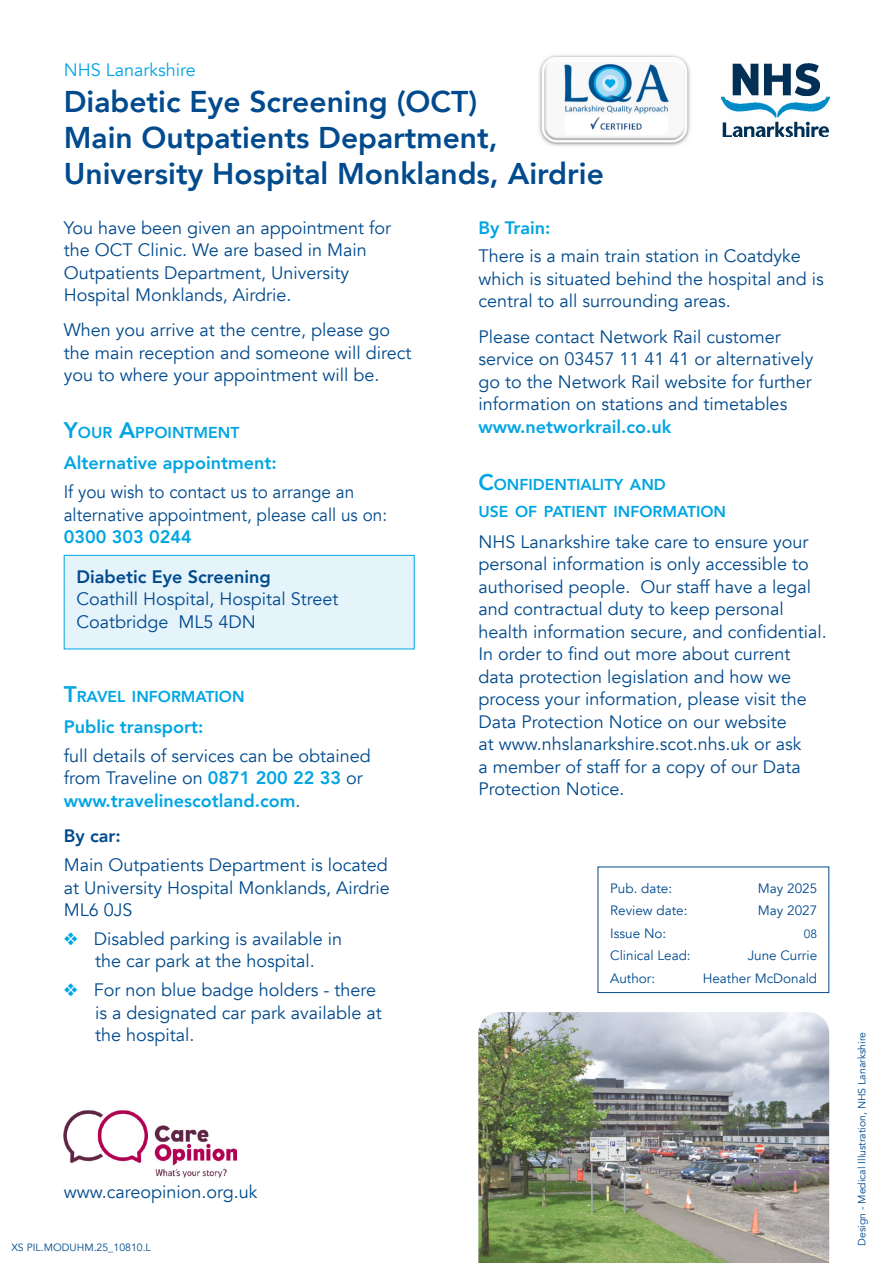
<style>
.page{position:relative;width:893px;height:1263px;background:#fff}
.page>*{position:absolute;margin:0;border:0;box-sizing:border-box;transform-origin:0 0}
.XS_A4_PIL_title__AVENIR___colour{font:800 30px "Avenir";color:#004a8d}
.XS_outpat_body__AVENIR___colour{font:18px/22.5px "Avenir";color:#004a8d}
.XS_outpat_body__AVENIR___colour-2{font:18px/22.5px "Avenir";color:#004a8d;scale:.95 1}
.XS_outpat_body__AVENIR___colour-3{font:800 18px "Avenir";color:#00a5e3}
.XS_outpat_body__AVENIR___colour-4{font:800 18px "Avenir";color:#004a8d}
.XS_outpat_body__AVENIR___colour-5{font:18px "Avenir";color:#00a5e3}
.XS_Outpat_subtitle__AVENIR___colour{font:800 15.75px/27px "Avenir";color:#00a5e3}
.XS_outpat_body__AVENIR___colour-6{font:13.5px "Avenir";color:#004a8d}
.XS_outpat_body__AVENIR___colour-7{font:12px "Avenir";color:#004a8d}
.XS_MIS__AVENIR___colour{font:10.5px "Avenir";color:#004a8d}
.s1{font-size:22.5px}
.s2{font-weight:800;color:#00a5e3}
.s3{color:#00a5e3}
</style>
<div class="page">
<div style="left:64px;top:555px;width:351px;height:94px;background:#e5f3fb;border:1px solid #00a5e3"></div>
<img style="left:721px;top:64px;width:108px;height:73px">
<img style="left:539px;top:55px;width:151px;height:91px">
<img style="left:478px;top:1012px;width:351px;height:251px">
<img style="left:64px;top:1110px;width:172px;height:68px">
<div style="left:598px;top:866px;width:231px;height:127px;border:1px solid #004a8d"></div>
<p class="XS_outpat_body__AVENIR___colour-5" style="left:64px;top:60px;width:134px">NHS Lanarkshire</p>
<p class="XS_A4_PIL_title__AVENIR___colour" style="left:64px;top:79px;width:415px">Diabetic Eye Screening (OCT)</p>
<p class="XS_A4_PIL_title__AVENIR___colour" style="left:64px;top:115px;width:435px">Main Outpatients Department,</p>
<p class="XS_A4_PIL_title__AVENIR___colour" style="left:64px;top:151px;width:542px">University Hospital Monklands, Airdrie</p>
<p class="XS_outpat_body__AVENIR___colour" style="left:64px;top:216px;width:329px">You have been given an appointment for the OCT Clinic. We are based in Main Outpatients Department, University Hospital Monklands, Airdrie.</p>
<p class="XS_outpat_body__AVENIR___colour" style="left:64px;top:319px;width:349px">When you arrive at the centre, please go the main reception and someone will direct you to where your appointment will be.</p>
<h1 class="XS_Outpat_subtitle__AVENIR___colour" style="left:64px;top:419px;width:177px"><span class="s1">Y</span>OUR <span class="s1">A</span>PPOINTMENT</h1>
<p class="XS_outpat_body__AVENIR___colour-3" style="left:64px;top:449px;width:215px">Alternative appointment:</p>
<p class="XS_outpat_body__AVENIR___colour-2" style="left:64px;top:481px;width:342px">If you wish to contact us to arrange an alternative appointment, please call us on:<br><span class="s2">0300 303 0244</span></p>
<p class="XS_outpat_body__AVENIR___colour-4" style="left:77px;top:562px;width:196px">Diabetic Eye Screening</p>
<p class="XS_outpat_body__AVENIR___colour" style="left:77px;top:588px;width:263px">Coathill Hospital, Hospital Street</p>
<p class="XS_outpat_body__AVENIR___colour" style="left:77px;top:610px;width:181px">Coatbridge ML5 4DN</p>
<h1 class="XS_Outpat_subtitle__AVENIR___colour" style="left:64px;top:683px;width:182px"><span class="s1">T</span>RAVEL INFORMATION</h1>
<p class="XS_outpat_body__AVENIR___colour-3" style="left:64px;top:713px;width:141px">Public transport:</p>
<p class="XS_outpat_body__AVENIR___colour" style="left:64px;top:745px;width:308px">full details of services can be obtained from Traveline on <span class="s2">0871 200 22 33</span> or <span class="s2">www.travelinescotland.com</span>.</p>
<p class="XS_outpat_body__AVENIR___colour-4" style="left:64px;top:822px;width:59px">By car:</p>
<p class="XS_outpat_body__AVENIR___colour" style="left:64px;top:854px;width:327px;text-align:justify">Main Outpatients Department is located at University Hospital Monklands, Airdrie ML6 0JS</p>
<p class="XS_outpat_body__AVENIR___colour" style="left:64px;top:928px;width:280px;text-align:center"><span class="s3">❖</span> Disabled parking is available in the car park at the hospital.</p>
<p class="XS_outpat_body__AVENIR___colour" style="left:95px;top:979px;width:288px;text-indent:-32px"><span class="s3">❖</span> For non blue badge holders - there is a designated car park available at the hospital.</p>
<p class="XS_outpat_body__AVENIR___colour" style="left:64px;top:1181px;width:195px">www.careopinion.org.uk</p>
<p class="XS_MIS__AVENIR___colour" style="left:11px;top:1241px;width:141px">XS PIL.MODUHM.25_10810.L</p>
<p class="XS_outpat_body__AVENIR___colour-3" style="left:478px;top:213px;width:74px">By Train:</p>
<p class="XS_outpat_body__AVENIR___colour" style="left:478px;top:245px;width:347px">There is a main train station in Coatdyke which is situated behind the hospital and is central to all surrounding areas.</p>
<p class="XS_outpat_body__AVENIR___colour" style="left:478px;top:326px;width:337px">Please contact Network Rail customer service on 03457 11 41 41 or alternatively go to the Network Rail website for further information on stations and timetables</p>
<p class="XS_outpat_body__AVENIR___colour-3" style="left:478px;top:412px;width:194px">www.networkrail.co.uk</p>
<h1 class="XS_Outpat_subtitle__AVENIR___colour" style="left:478px;top:471px;width:249px"><span class="s1">C</span>ONFIDENTIALITY AND<br>USE OF PATIENT INFORMATION</h1>
<p class="XS_outpat_body__AVENIR___colour" style="left:478px;top:530px;width:350px">NHS Lanarkshire take care to ensure your personal information is only accessible to authorised people. Our staff have a legal and contractual duty to keep personal health information secure, and confidential.<br>In order to find out more about current data protection legislation and how we process your information, please visit the Data Protection Notice on our website<br>at www.nhslanarkshire.scot.nhs.uk or ask<br>a member of staff for a copy of our Data Protection Notice.</p>
<p class="XS_outpat_body__AVENIR___colour-6" style="left:610px;top:880px;width:64px">Pub. date:</p>
<p class="XS_outpat_body__AVENIR___colour-6" style="left:758px;top:880px;width:61px">May 2025</p>
<p class="XS_outpat_body__AVENIR___colour-6" style="left:610px;top:902px;width:79px">Review date:</p>
<p class="XS_outpat_body__AVENIR___colour-6" style="left:758px;top:902px;width:61px">May 2027</p>
<p class="XS_outpat_body__AVENIR___colour-6" style="left:610px;top:925px;width:58px">Issue No:</p>
<p class="XS_outpat_body__AVENIR___colour-7" style="left:804px;top:926px;width:15px">08</p>
<p class="XS_outpat_body__AVENIR___colour-6" style="left:610px;top:947px;width:82px">Clinical Lead:</p>
<p class="XS_outpat_body__AVENIR___colour-6" style="left:748px;top:947px;width:71px">June Currie</p>
<p class="XS_outpat_body__AVENIR___colour-6" style="left:610px;top:970px;width:46px">Author:</p>
<p class="XS_outpat_body__AVENIR___colour-6" style="left:703px;top:970px;width:116px">Heather McDonald</p>
<p class="XS_MIS__AVENIR___colour" style="left:855px;top:1246px;width:215px;rotate:-90deg">Design - Medical Illustration, NHS Lanarkshire</p>
</div>
